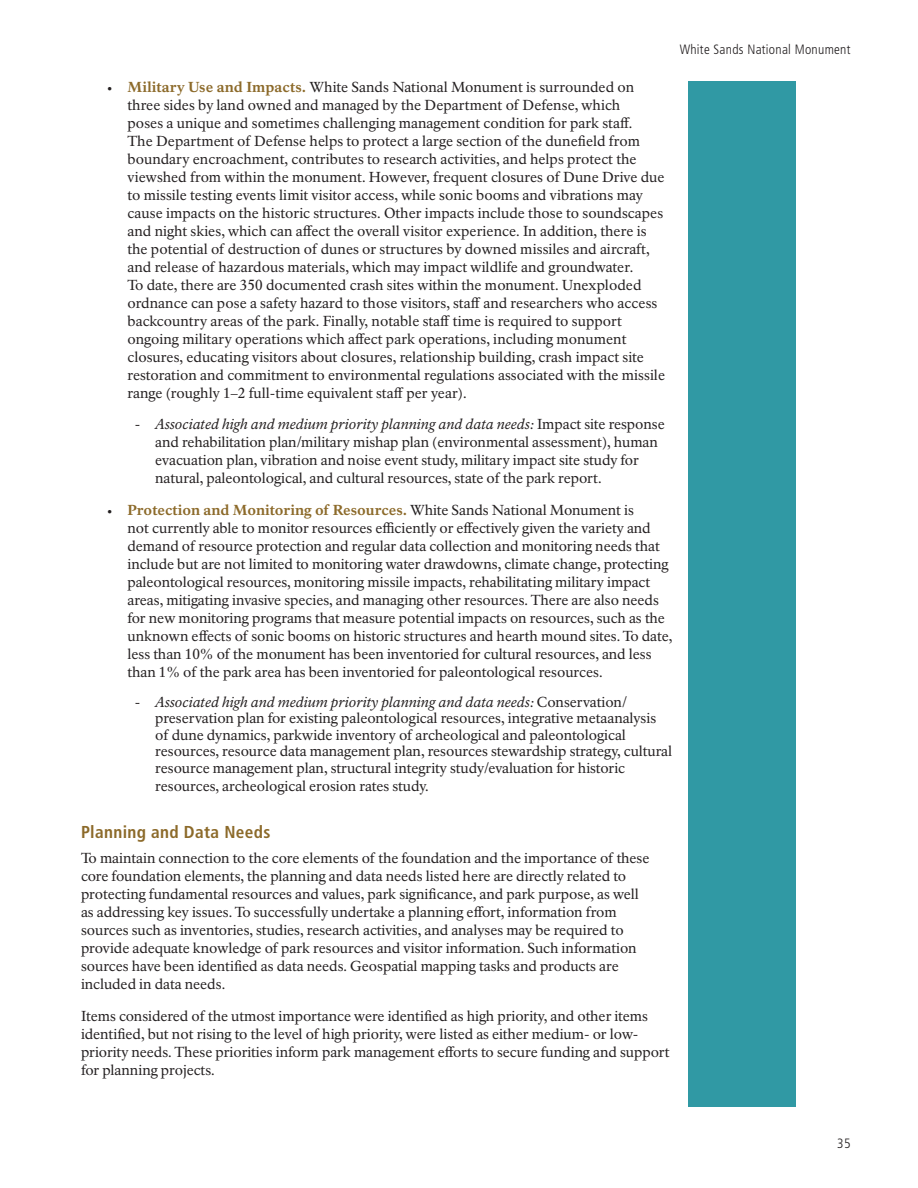
<style>
.page{position:relative;width:918px;height:1188px;background:#fff}
.page>*{position:absolute;margin:0;border:0;box-sizing:border-box;transform-origin:0 0}
.t1{font:700 condensed 17.25px "Frutiger LT Std";letter-spacing:.02em;color:#8c6a2a}
.t2{font:14.25px/18px "NPS Rawlinson OT";color:#231f20}
.t3{font:300 condensed 13.5px "Frutiger LT Std";letter-spacing:.02em;color:#231f20}
.s1{font-family:"Frutiger LT Std";font-weight:900}
.s2{font-weight:800;color:#8c6a2a}
.s3{font-style:italic}
</style>
<div class="page">
<div style="left:688px;top:81px;width:108px;height:1026px;background:#3099a4"></div>
<p class="t3" style="left:680px;top:42px;width:172px">White Sands National Monument</p>
<p class="t2" style="left:127px;top:78px;width:539px;text-indent:-20px"><span class="s1">·</span> <span class="s2">Military Use and Impacts.</span> White Sands National Monument is surrounded on three sides by land owned and managed by the Department of Defense, which<br>poses a unique and sometimes challenging management condition for park staff.<br>The Department of Defense helps to protect a large section of the dunefield from boundary encroachment, contributes to research activities, and helps protect the viewshed from within the monument. However, frequent closures of Dune Drive due to missile testing events limit visitor access, while sonic booms and vibrations may cause impacts on the historic structures. Other impacts include those to soundscapes and night skies, which can affect the overall visitor experience. In addition, there is the potential of destruction of dunes or structures by downed missiles and aircraft, and release of hazardous materials, which may impact wildlife and groundwater.<br>To date, there are 350 documented crash sites within the monument. Unexploded ordnance can pose a safety hazard to those visitors, staff and researchers who access backcountry areas of the park. Finally, notable staff time is required to support ongoing military operations which affect park operations, including monument closures, educating visitors about closures, relationship building, crash impact site restoration and commitment to environmental regulations associated with the missile range (roughly 1–2 full-time equivalent staff per year).</p>
<p class="t2" style="left:155px;top:415px;width:511px;text-indent:-20px">- <span class="s3">Associated high and medium priority planning and data needs:</span> Impact site response and rehabilitation plan/military mishap plan (environmental assessment), human evacuation plan, vibration and noise event study, military impact site study for natural, paleontological, and cultural resources, state of the park report.</p>
<p class="t2" style="left:127px;top:501px;width:546px;text-indent:-20px"><span class="s1">·</span> <span class="s2">Protection and Monitoring of Resources.</span> White Sands National Monument is<br>not currently able to monitor resources efficiently or effectively given the variety and demand of resource protection and regular data collection and monitoring needs that include but are not limited to monitoring water drawdowns, climate change, protecting paleontological resources, monitoring missile impacts, rehabilitating military impact areas, mitigating invasive species, and managing other resources. There are also needs for new monitoring programs that measure potential impacts on resources, such as the unknown effects of sonic booms on historic structures and hearth mound sites. To date, less than 10% of the monument has been inventoried for cultural resources, and less than 1% of the park area has been inventoried for paleontological resources.</p>
<p class="t2" style="left:155px;top:694px;width:518px;line-height:16.5px;text-indent:-20px">- <span class="s3">Associated high and medium priority planning and data needs:</span> Conservation/ preservation plan for existing paleontological resources, integrative metaanalysis of dune dynamics, parkwide inventory of archeological and paleontological resources, resource data management plan, resources stewardship strategy, cultural resource management plan, structural integrity study/evaluation for historic</p>
<p class="t2" style="left:155px;top:777px;width:275px">resources, archeological erosion rates study.</p>
<p class="t1" style="left:81px;top:822px;width:191px">Planning and Data Needs</p>
<p class="t2" style="left:81px;top:849px;width:570px">To maintain connection to the core elements of the foundation and the importance of these core foundation elements, the planning and data needs listed here are directly related to protecting fundamental resources and values, park significance, and park purpose, as well as addressing key issues. To successfully undertake a planning effort, information from sources such as inventories, studies, research activities, and analyses may be required to provide adequate knowledge of park resources and visitor information. Such information sources have been identified as data needs. Geospatial mapping tasks and products are included in data needs.</p>
<p class="t2" style="left:81px;top:1007px;width:590px">Items considered of the utmost importance were identified as high priority, and other items identified, but not rising to the level of high priority, were listed as either medium- or low&shy;priority needs. These priorities inform park management efforts to secure funding and support for planning projects.</p>
<p class="t3" style="left:837px;top:1135px;width:15px">35</p>
</div>
